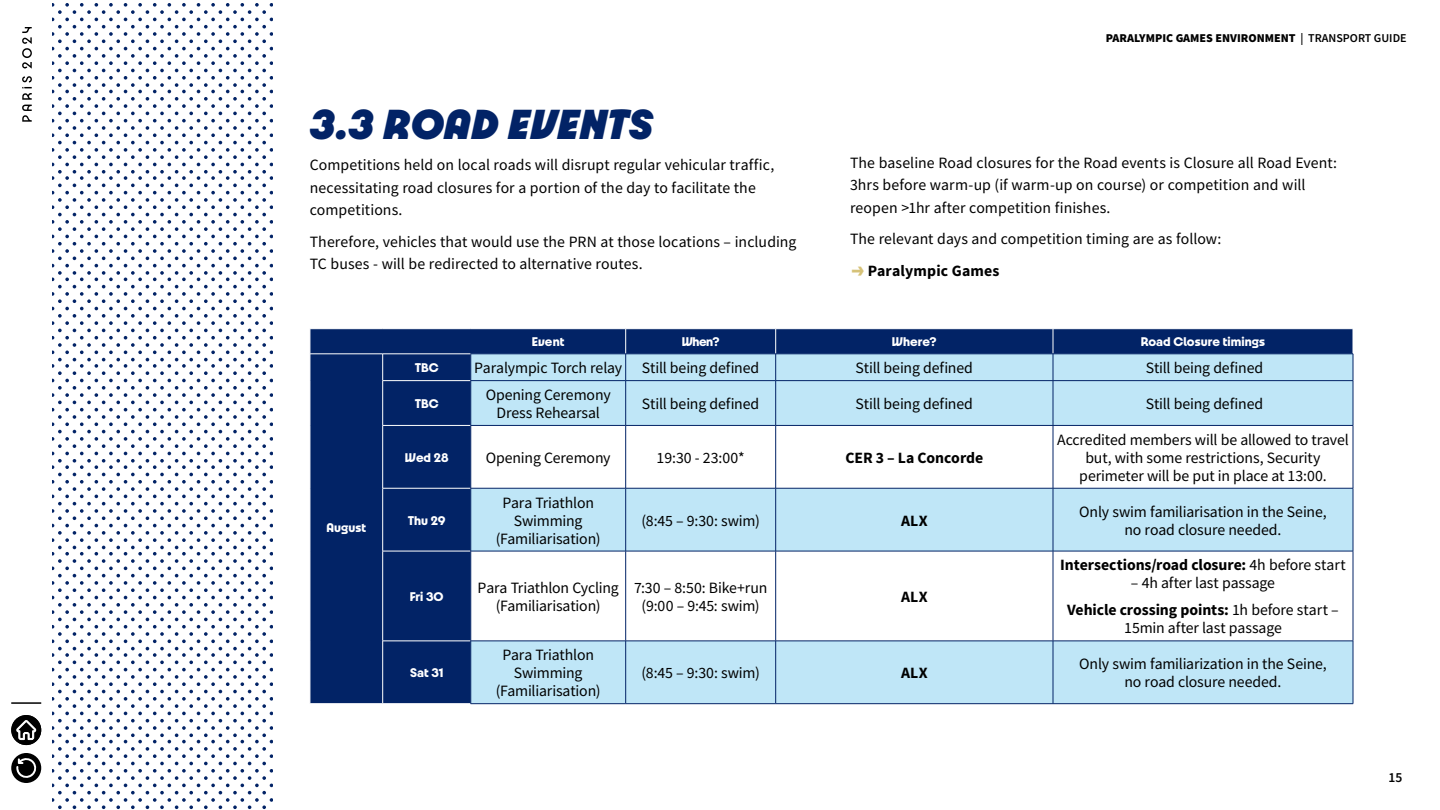
<style>
.page{position:relative;width:1440px;height:810px;background:#fff}
.page>*{position:absolute;margin:0;border:0;box-sizing:border-box;transform-origin:0 0}
.t1{font:italic 900 45px "Paris 2024";letter-spacing:.02em;color:#022366}
.t2{font:15.75px/18px "Source Sans Pro";color:#000;text-align:center}
.t3{font:700 15.75px "Source Sans Pro";color:#000}
.t4{font:700 13.5px "Paris 2024";color:#fff}
.t5{font:600 13.5px "Source Sans Pro";color:#000}
.t6{font:900 12px "Source Sans Pro";color:#000}
.s1{font-weight:600}
.s2{font-family:"Paris 2024";font-size:20.25px;color:#d6c278}
.s3{font-weight:400}
.s4{font-weight:700}
</style>
<div class="page">
<svg style="left:52px;top:3px;width:220px;height:806px"></svg>
<div style="left:311px;top:329px;width:1042px;height:375px;background:#022366"></div>
<div style="left:472px;top:355px;width:881px;height:349px;background:#bfe6f7"></div>
<svg style="left:472px;top:426px;width:881px;height:215px"></svg>
<svg style="left:382px;top:355px;width:1px;height:25px"></svg>
<hr style="left:382px;top:380px;width:89px;height:1px;background:#fff">
<hr style="left:382px;top:381px;width:1px;height:44px;background:#fff">
<hr style="left:382px;top:425px;width:89px;height:1px;background:#fff">
<hr style="left:382px;top:426px;width:1px;height:62px;background:#fff">
<hr style="left:382px;top:488px;width:89px;height:1px;background:#fff">
<hr style="left:382px;top:488px;width:1px;height:63px;background:#fff">
<hr style="left:382px;top:551px;width:89px;height:1px;background:#fff">
<hr style="left:382px;top:551px;width:1px;height:90px;background:#fff">
<hr style="left:382px;top:641px;width:89px;height:1px;background:#fff">
<hr style="left:382px;top:641px;width:1px;height:63px;background:#fff">
<svg style="left:471px;top:355px;width:1px;height:25px"></svg>
<hr style="left:471px;top:380px;width:155px;height:1px;background:#022366">
<hr style="left:471px;top:381px;width:1px;height:44px;background:#022366">
<hr style="left:626px;top:380px;width:150px;height:1px;background:#022366">
<hr style="left:626px;top:381px;width:1px;height:44px;background:#022366">
<hr style="left:776px;top:380px;width:277px;height:1px;background:#022366">
<hr style="left:776px;top:381px;width:1px;height:44px;background:#022366">
<hr style="left:1053px;top:380px;width:300px;height:1px;background:#022366">
<hr style="left:1053px;top:381px;width:1px;height:44px;background:#022366">
<hr style="left:1353px;top:381px;width:1px;height:44px;background:#022366">
<hr style="left:471px;top:425px;width:155px;height:1px;background:#022366">
<hr style="left:471px;top:426px;width:1px;height:62px;background:#022366">
<hr style="left:626px;top:425px;width:150px;height:1px;background:#022366">
<hr style="left:626px;top:426px;width:1px;height:62px;background:#022366">
<hr style="left:776px;top:425px;width:277px;height:1px;background:#022366">
<hr style="left:776px;top:426px;width:1px;height:62px;background:#022366">
<hr style="left:1053px;top:425px;width:300px;height:1px;background:#022366">
<hr style="left:1053px;top:426px;width:1px;height:62px;background:#022366">
<hr style="left:1353px;top:426px;width:1px;height:62px;background:#022366">
<hr style="left:471px;top:488px;width:155px;height:1px;background:#022366">
<hr style="left:471px;top:488px;width:1px;height:63px;background:#022366">
<hr style="left:626px;top:488px;width:150px;height:1px;background:#022366">
<hr style="left:626px;top:488px;width:1px;height:63px;background:#022366">
<hr style="left:776px;top:488px;width:277px;height:1px;background:#022366">
<hr style="left:776px;top:488px;width:1px;height:63px;background:#022366">
<hr style="left:1053px;top:488px;width:300px;height:1px;background:#022366">
<hr style="left:1053px;top:488px;width:1px;height:63px;background:#022366">
<hr style="left:1353px;top:488px;width:1px;height:63px;background:#022366">
<hr style="left:471px;top:551px;width:155px;height:1px;background:#022366">
<hr style="left:471px;top:551px;width:1px;height:90px;background:#022366">
<hr style="left:626px;top:551px;width:150px;height:1px;background:#022366">
<hr style="left:626px;top:551px;width:1px;height:90px;background:#022366">
<hr style="left:776px;top:551px;width:277px;height:1px;background:#022366">
<hr style="left:776px;top:551px;width:1px;height:90px;background:#022366">
<hr style="left:1053px;top:551px;width:300px;height:1px;background:#022366">
<hr style="left:1053px;top:551px;width:1px;height:90px;background:#022366">
<hr style="left:1353px;top:551px;width:1px;height:90px;background:#022366">
<hr style="left:471px;top:641px;width:155px;height:1px;background:#022366">
<hr style="left:471px;top:641px;width:1px;height:63px;background:#022366">
<hr style="left:626px;top:641px;width:150px;height:1px;background:#022366">
<hr style="left:626px;top:641px;width:1px;height:63px;background:#022366">
<hr style="left:776px;top:641px;width:277px;height:1px;background:#022366">
<hr style="left:776px;top:641px;width:1px;height:63px;background:#022366">
<hr style="left:1053px;top:641px;width:300px;height:1px;background:#022366">
<hr style="left:1053px;top:641px;width:1px;height:63px;background:#022366">
<hr style="left:1353px;top:641px;width:1px;height:63px;background:#022366">
<hr style="left:471px;top:704px;width:155px;height:1px;background:#022366">
<hr style="left:626px;top:704px;width:150px;height:1px;background:#022366">
<hr style="left:776px;top:704px;width:277px;height:1px;background:#022366">
<hr style="left:1053px;top:704px;width:300px;height:1px;background:#022366">
<svg style="left:310px;top:329px;width:1px;height:52px"></svg>
<svg style="left:626px;top:329px;width:1px;height:51px"></svg>
<svg style="left:776px;top:329px;width:1px;height:51px"></svg>
<svg style="left:1053px;top:329px;width:1px;height:51px"></svg>
<svg style="left:1353px;top:353px;width:1px;height:27px"></svg>
<hr style="left:310px;top:354px;width:73px;height:1px;background:#fff">
<hr style="left:383px;top:354px;width:88px;height:1px;background:#fff">
<hr style="left:471px;top:354px;width:155px;height:1px;background:#022366">
<hr style="left:626px;top:354px;width:150px;height:1px;background:#022366">
<hr style="left:776px;top:354px;width:277px;height:1px;background:#022366">
<hr style="left:1053px;top:354px;width:300px;height:1px;background:#022366">
<svg style="left:22px;top:76px;width:10px;height:46px"></svg>
<svg style="left:22px;top:27px;width:10px;height:42px"></svg>
<hr style="left:11px;top:702px;width:30px;height:2px;background:#000">
<div style="left:11px;top:715px;width:30px;height:30px;background:#000;border-radius:50%"></div>
<svg style="left:17px;top:720px;width:20px;height:20px"></svg>
<div style="left:11px;top:753px;width:30px;height:30px;background:#000;border-radius:50%"></div>
<svg style="left:16px;top:757px;width:21px;height:22px"></svg>
<h1 class="t1" style="left:310px;top:95px;width:345px">3.3 ROAD EVENTS</h1>
<p class="t2" style="left:310px;top:154px;width:466px;line-height:22.5px;text-align:left">Competitions held on local roads will disrupt regular vehicular traffic, necessitating road closures for a portion of the day to facilitate the competitions.</p>
<p class="t2" style="left:310px;top:230px;width:488px;line-height:22.5px;text-align:left">Therefore, vehicles that would use the PRN at those locations – including<br>TC buses - will be redirected to alternative routes.</p>
<p class="t6" style="left:1106px;top:30px;width:302px">PARALYMPIC GAMES ENVIRONMENT <span class="s1">| TRANSPORT GUIDE</span></p>
<p class="t2" style="left:850px;top:151px;width:488px;line-height:22.5px;text-align:left">The baseline Road closures for the Road events is Closure all Road Event:<br>3hrs before warm-up (if warm-up on course) or competition and will reopen &gt;1hr after competition finishes.</p>
<p class="t2" style="left:850px;top:230px;width:373px">The relevant days and competition timing are as follow:</p>
<p class="t3" style="left:851px;top:260px;width:150px"><span class="s2">→</span> Paralympic Games</p>
<p class="t4" style="left:532px;top:333px;width:34px">Event</p>
<p class="t4" style="left:682px;top:333px;width:39px">When?</p>
<p class="t4" style="left:892px;top:333px;width:46px">Where?</p>
<p class="t4" style="left:1141px;top:333px;width:126px">Road Closure timings</p>
<p class="t4" style="left:326px;top:519px;width:41px">August</p>
<p class="t4" style="left:415px;top:359px;width:25px">TBC</p>
<p class="t2" style="left:474px;top:359px;width:149px">Paralympic Torch relay</p>
<p class="t2" style="left:642px;top:359px;width:119px">Still being defined</p>
<p class="t2" style="left:856px;top:359px;width:119px">Still being defined</p>
<p class="t2" style="left:1146px;top:359px;width:119px">Still being defined</p>
<p class="t4" style="left:415px;top:395px;width:25px">TBC</p>
<p class="t2" style="left:486px;top:386px;width:126px">Opening Ceremony<br>Dress Rehearsal</p>
<p class="t2" style="left:642px;top:395px;width:119px">Still being defined</p>
<p class="t2" style="left:856px;top:395px;width:119px">Still being defined</p>
<p class="t2" style="left:1146px;top:395px;width:119px">Still being defined</p>
<p class="t4" style="left:405px;top:449px;width:45px">Wed 28</p>
<p class="t2" style="left:486px;top:448px;width:126px">Opening Ceremony</p>
<p class="t2" style="left:657px;top:448px;width:90px">19:30 - 23:00*</p>
<p class="t3" style="left:845px;top:447px;width:139px">CER 3 – La Concorde</p>
<p class="t2" style="left:1057px;top:430px;width:293px">Accredited members will be allowed to travel but, with some restrictions, Security perimeter will be put in place at 13:00.</p>
<p class="t4" style="left:408px;top:512px;width:39px">Thu 29</p>
<p class="t2" style="left:496px;top:493px;width:106px">Para Triathlon<br>Swimming (Familiarisation)</p>
<p class="t2" style="left:642px;top:511px;width:120px">(8:45 – 9:30: swim)</p>
<p class="t3" style="left:901px;top:510px;width:28px">ALX</p>
<p class="t2" style="left:1079px;top:502px;width:249px">Only swim familiarisation in the Seine, no road closure needed.</p>
<p class="t4" style="left:410px;top:588px;width:35px">Fri 30</p>
<p class="t2" style="left:478px;top:579px;width:143px">Para Triathlon Cycling (Familiarisation)</p>
<p class="t2" style="left:634px;top:579px;width:135px">7:30 – 8:50: Bike+run (9:00 – 9:45: swim)</p>
<p class="t3" style="left:901px;top:586px;width:28px">ALX</p>
<p class="t3" style="left:1060px;top:554px;width:287px">Intersections/road closure: <span class="s3">4h before start</span></p>
<p class="t2" style="left:1067px;top:570px;width:273px;line-height:27px">– 4h after last passage<br><span class="s4">Vehicle crossing points:</span> 1h before start –</p>
<p class="t2" style="left:1124px;top:619px;width:159px">15min after last passage</p>
<p class="t4" style="left:410px;top:664px;width:35px">Sat 31</p>
<p class="t2" style="left:496px;top:646px;width:106px">Para Triathlon<br>Swimming (Familiarisation)</p>
<p class="t2" style="left:642px;top:664px;width:120px">(8:45 – 9:30: swim)</p>
<p class="t3" style="left:901px;top:662px;width:28px">ALX</p>
<p class="t2" style="left:1079px;top:655px;width:249px">Only swim familiarization in the Seine, no road closure needed.</p>
<p class="t5" style="left:1388px;top:768px;width:15px">15</p>
</div>
